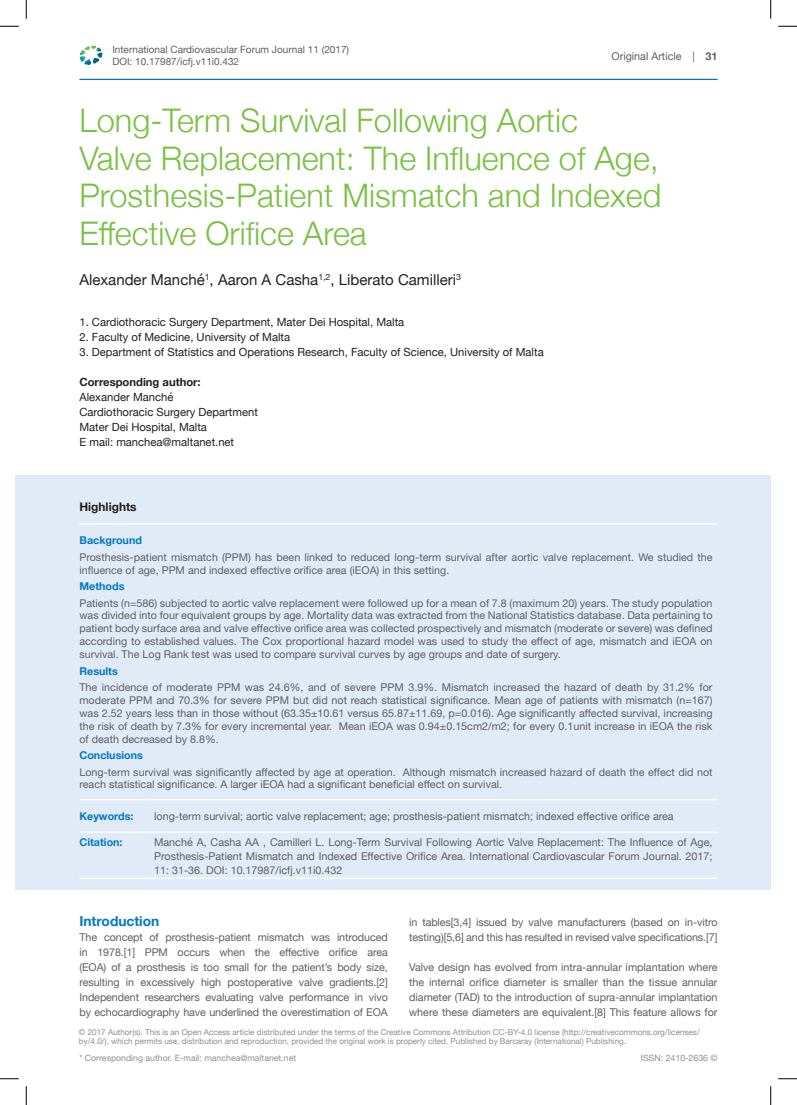
<style>
.page{position:relative;width:797px;height:1105px;background:#fff}
.page>*{position:absolute;margin:0;border:0;box-sizing:border-box;transform-origin:0 0}
.t1{font:300 32.5px/37.5px "Helvetica Neue";color:#79c142}
.t2{font:15px "Helvetica Neue";color:#231f20}
.t3{font:700 13.75px "Helvetica Neue";color:#0079c2}
.t4{font:700 11.88px "Helvetica Neue";color:#231f20}
.t5{font:11.25px/15px "Helvetica Neue";color:#231f20}
.t6{font:700 11.25px "Helvetica Neue";color:#231f20}
.t7{font:10.75px/12.9px "Helvetica Neue";color:#5f5f62}
.t8{font:10.75px/15px "Helvetica Neue";color:#5f5f62;text-align:justify}
.t9{font:700 10.75px "Helvetica Neue";color:#0079c2}
.t10{font:10px/12px "Helvetica Neue";color:#5f5f62}
.t11{font:8.75px "Helvetica Neue";color:#8c8e91}
.t12{font:8.12px/8.8px "Helvetica Neue";color:#8c8e91}
.s1{font-weight:700}
</style>
<div class="page">
<hr style="left:79px;top:79px;width:638px;height:1px;background:#0079c2">
<svg style="left:79px;top:46px;width:24px;height:19px"></svg>
<div style="left:16px;top:475px;width:754px;height:414px;background:#e1ebf7"></div>
<hr style="left:79px;top:523px;width:70px;height:1px;background:#fff">
<hr style="left:149px;top:523px;width:568px;height:1px;background:#fff">
<hr style="left:79px;top:799px;width:70px;height:1px;background:#fff">
<hr style="left:149px;top:799px;width:568px;height:1px;background:#fff">
<hr style="left:79px;top:831px;width:70px;height:2px;background:#fff">
<hr style="left:149px;top:831px;width:568px;height:2px;background:#fff">
<hr style="left:79px;top:877px;width:70px;height:2px;background:#fff">
<hr style="left:149px;top:877px;width:568px;height:2px;background:#fff">
<svg style="left:0;top:25px;width:19px;height:2px"></svg>
<svg style="left:778px;top:25px;width:19px;height:2px"></svg>
<svg style="left:0;top:1078px;width:19px;height:1px"></svg>
<svg style="left:778px;top:1078px;width:19px;height:1px"></svg>
<svg style="left:25px;top:0;width:2px;height:19px"></svg>
<svg style="left:25px;top:1086px;width:2px;height:19px"></svg>
<svg style="left:770px;top:0;width:1px;height:19px"></svg>
<svg style="left:770px;top:1086px;width:1px;height:19px"></svg>
<p class="t10" style="left:112px;top:44px;width:238px">International Cardiovascular Forum Journal 11 (2017)<br>DOI: 10.17987/icfj.v11i0.432</p>
<p class="t8" style="left:611px;top:49px;width:107px">Original Article | <span class="s1">31</span></p>
<h1 class="t1" style="left:79px;top:99px;width:583px">Long-Term Survival Following Aortic<br>Valve Replacement: The Influence of Age, Prosthesis-Patient Mismatch and Indexed Effective Orifice Area</h1>
<h2 class="t2" style="left:79px;top:268px;width:383px">Alexander Manché<sup>1</sup>, Aaron A Casha<sup>1,2</sup>, Liberato Camilleri<sup>3</sup></h2>
<p class="t5" style="left:79px;top:315px;width:326px">1. Cardiothoracic Surgery Department, Mater Dei Hospital, Malta</p>
<p class="t5" style="left:79px;top:330px;width:212px">2. Faculty of Medicine, University of Malta</p>
<p class="t5" style="left:79px;top:345px;width:466px">3. Department of Statistics and Operations Research, Faculty of Science, University of Malta</p>
<p class="t6" style="left:79px;top:373px;width:123px">Corresponding author:</p>
<p class="t5" style="left:79px;top:390px;width:180px">Alexander Manché<br>Cardiothoracic Surgery Department<br>Mater Dei Hospital, Malta<br>E mail: manchea@maltanet.net</p>
<p class="t4" style="left:79px;top:498px;width:59px">Highlights</p>
<p class="t9" style="left:79px;top:532px;width:64px">Background</p>
<p class="t7" style="left:79px;top:550px;width:634px">Prosthesis-patient mismatch (PPM) has been linked to reduced long-term survival after aortic valve replacement. We studied the influence of age, PPM and indexed effective orifice area (iEOA) in this setting.</p>
<p class="t9" style="left:79px;top:578px;width:46px">Methods</p>
<p class="t7" style="left:79px;top:596px;width:634px;text-align:justify">Patients (n=586) subjected to aortic valve replacement were followed up for a mean of 7.8 (maximum 20) years. The study population was divided into four equivalent groups by age. Mortality data was extracted from the National Statistics database. Data pertaining to patient body surface area and valve effective orifice area was collected prospectively and mismatch (moderate or severe) was defined according to established values. The Cox proportional hazard model was used to study the effect of age, mismatch and iEOA on survival. The Log Rank test was used to compare survival curves by age groups and date of surgery.</p>
<p class="t9" style="left:79px;top:662px;width:40px">Results</p>
<p class="t7" style="left:79px;top:681px;width:634px;text-align:justify">The incidence of moderate PPM was 24.6%, and of severe PPM 3.9%. Mismatch increased the hazard of death by 31.2% for moderate PPM and 70.3% for severe PPM but did not reach statistical significance. Mean age of patients with mismatch (n=167) was 2.52 years less than in those without (63.35±10.61 versus 65.87±11.69, p=0.016). Age significantly affected survival, increasing the risk of death by 7.3% for every incremental year. Mean iEOA was 0.94±0.15cm2/m2; for every 0.1unit increase in iEOA the risk of death decreased by 8.8%.</p>
<p class="t9" style="left:79px;top:747px;width:65px">Conclusions</p>
<p class="t7" style="left:79px;top:765px;width:634px">Long-term survival was significantly affected by age at operation. Although mismatch increased hazard of death the effect did not reach statistical significance. A larger iEOA had a significant beneficial effect on survival.</p>
<p class="t9" style="left:79px;top:808px;width:56px">Keywords:</p>
<p class="t8" style="left:154px;top:809px;width:521px">long-term survival; aortic valve replacement; age; prosthesis-patient mismatch; indexed effective orifice area</p>
<p class="t9" style="left:79px;top:834px;width:45px">Citation:</p>
<p class="t8" style="left:154px;top:836px;width:560px;line-height:13.8px">Manché A, Casha AA , Camilleri L. Long-Term Survival Following Aortic Valve Replacement: The Influence of Age, Prosthesis-Patient Mismatch and Indexed Effective Orifice Area. International Cardiovascular Forum Journal. 2017; 11: 31-36. DOI: 10.17987/icfj.v11i0.432</p>
<p class="t3" style="left:79px;top:911px;width:81px">Introduction</p>
<p class="t8" style="left:79px;top:931px;width:310px">The concept of prosthesis-patient mismatch was introduced in 1978.[1] PPM occurs when the effective orifice area (EOA) of a prosthesis is too small for the patient’s body size, resulting in excessively high postoperative valve gradients.[2] Independent researchers evaluating valve performance in vivo by echocardiography have underlined the overestimation of EOA</p>
<p class="t8" style="left:409px;top:916px;width:310px">in tables[3,4] issued by valve manufacturers (based on in-vitro testing)[5,6] and this has resulted in revised valve specifications.[7]</p>
<p class="t8" style="left:409px;top:961px;width:310px">Valve design has evolved from intra-annular implantation where the internal orifice diameter is smaller than the tissue annular diameter (TAD) to the introduction of supra-annular implantation where these diameters are equivalent.[8] This feature allows for</p>
<p class="t12" style="left:79px;top:1028px;width:622px">© 2017 Author(s). This is an Open Access article distributed under the terms of the Creative Commons Attribution CC-BY-4.0 license (http://creativecommons.org/licenses/ by/4.0/), which permits use, distribution and reproduction, provided the original work is properly cited. Published by Barcaray (International) Publishing.</p>
<p class="t11" style="left:79px;top:1052px;width:218px">* Corresponding author. E-mail: manchea@maltanet.net</p>
<p class="t11" style="left:641px;top:1052px;width:78px">ISSN: 2410-2636 ©</p>
</div>
